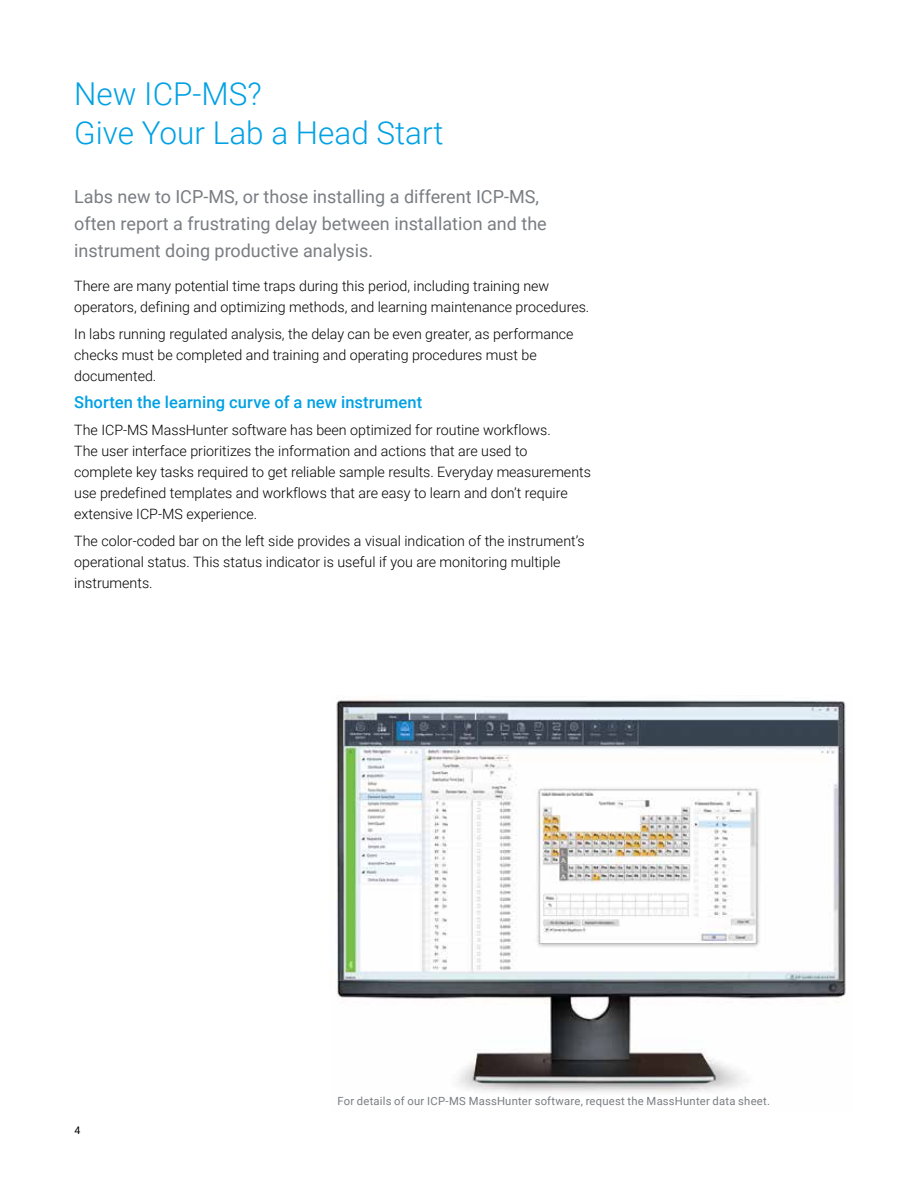
<style>
.page{position:relative;width:918px;height:1188px;background:#fff}
.page>*{position:absolute;margin:0;border:0;box-sizing:border-box;transform-origin:0 0}
.t1{font:300 31.5px/39px "Roboto";color:#00a1e4}
.t2{font:18px/27px "Roboto";color:#797d82}
.t3{font:500 16.5px "Roboto";letter-spacing:.005em;color:#00a1e4}
.t4{font:300 14.25px/21px "Roboto";color:#000}
.t5{font:11.25px "Roboto";letter-spacing:.02em;color:#797d82}
.t6{font:10.5px "Roboto";color:#000}
</style>
<div class="page">
<img style="left:336px;top:700px;width:510px;height:393px">
<h1 class="t1" style="left:74px;top:73px;width:371px">New ICP-MS?<br>Give Your Lab a Head Start</h1>
<p class="t2" style="left:74px;top:182px;width:474px">Labs new to ICP-MS, or those installing a different ICP-MS, often report a frustrating delay between installation and the instrument doing productive analysis.</p>
<p class="t4" style="left:74px;top:275px;width:517px">There are many potential time traps during this period, including training new operators, defining and optimizing methods, and learning maintenance procedures.</p>
<p class="t4" style="left:74px;top:323px;width:501px">In labs running regulated analysis, the delay can be even greater, as performance checks must be completed and training and operating procedures must be documented.</p>
<p class="t3" style="left:74px;top:391px;width:350px">Shorten the learning curve of a new instrument</p>
<p class="t4" style="left:74px;top:419px;width:518px">The ICP-MS MassHunter software has been optimized for routine workflows.<br>The user interface prioritizes the information and actions that are used to<br>complete key tasks required to get reliable sample results. Everyday measurements use predefined templates and workflows that are easy to learn and don’t require extensive ICP-MS experience.</p>
<p class="t4" style="left:74px;top:530px;width:512px">The color-coded bar on the left side provides a visual indication of the instrument’s operational status. This status indicator is useful if you are monitoring multiple instruments.</p>
<p class="t6" style="left:75px;top:1123px;width:7px">4</p>
<p class="t5" style="left:337px;top:1093px;width:434px">For details of our ICP-MS MassHunter software, request the MassHunter data sheet.</p>
</div>
